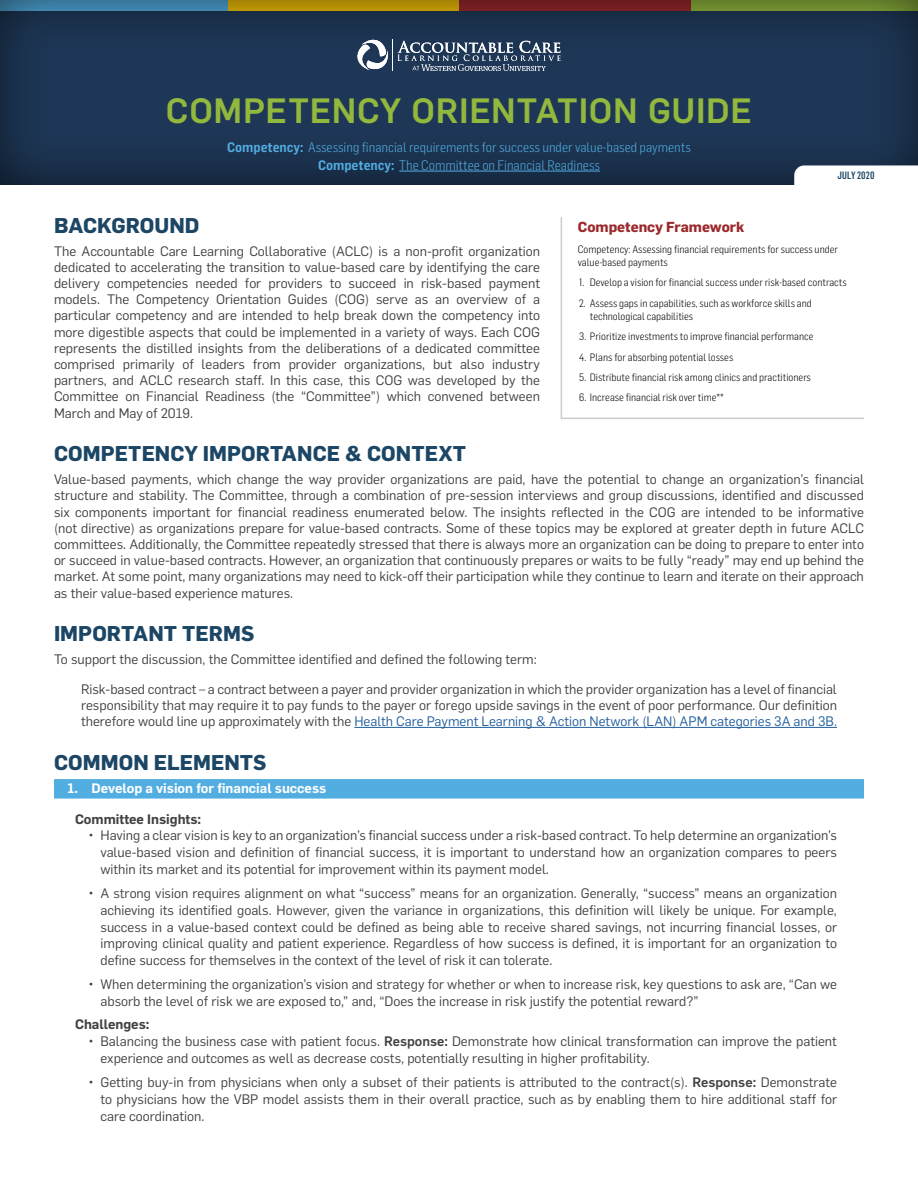
<style>
.page{position:relative;width:918px;height:1188px;background:#fff}
.page>*{position:absolute;margin:0;border:0;box-sizing:border-box;transform-origin:0 0}
.t1{font:500 34.5px "Flama";letter-spacing:.02em;color:#92b83e}
.t2{font:700 21px "Flama";letter-spacing:.005em;color:#1c4665}
.t3{font:700 14.25px "Flama";color:#9b292c}
.t4{font:13.5px/16.2px "Flama";color:#414042;text-align:justify}
.t5{font:300 13.5px/18px "Flama Semicondensed";color:#52ade1;text-align:center}
.t6{font:600 13.5px "Flama";color:#fff}
.t7{font:600 13.5px "Flama";color:#414042}
.t8{font:300 10.5px/13.5px "Flama Semicondensed";color:#000}
.t9{font:500 10.5px "Flama Condensed";letter-spacing:.02em;color:#1c4665}
.s1{font-weight:600}
.s2{color:#215e9e}
.s3{font-weight:500}
</style>
<div class="page">
<div style="left:0;top:0;width:918px;height:195px;background:#242424;opacity:.75"></div>
<svg style="left:794px;top:165px;width:124px;height:20px"></svg>
<hr style="left:354px;top:727px;width:483px;height:1px;background:#215e9e">
<div style="left:54px;top:779px;width:810px;height:20px;background:#52ade1"></div>
<hr style="left:399px;top:171px;width:201px;height:1px;background:#52ade1">
<svg style="left:560px;top:217px;width:304px;height:202px"></svg>
<svg style="left:354px;top:34px;width:36px;height:37px"></svg>
<svg style="left:398px;top:41px;width:163px;height:30px;background:#50637b"></svg>
<hr style="left:393px;top:40px;width:1px;height:31px;background:#fff">
<h1 class="t1" style="left:166px;top:86px;width:588px">COMPETENCY ORIENTATION GUIDE</h1>
<p class="t5" style="left:227px;top:137px;width:465px"><span class="s1">Competency:</span> Assessing financial requirements for success under value-based payments<br><span class="s1">Competency:</span> The Committee on Financial Readiness</p>
<p class="t9" style="left:837px;top:169px;width:39px">JULY 2020</p>
<h2 class="t2" style="left:54px;top:210px;width:147px">BACKGROUND</h2>
<p class="t4" style="left:54px;top:242px;width:488px">The Accountable Care Learning Collaborative (ACLC) is a non-profit organization dedicated to accelerating the transition to value-based care by identifying the care delivery competencies needed for providers to succeed in risk-based payment models. The Competency Orientation Guides (COG) serve as an overview of a particular competency and are intended to help break down the competency into more digestible aspects that could be implemented in a variety of ways. Each COG represents the distilled insights from the deliberations of a dedicated committee comprised primarily of leaders from provider organizations, but also industry partners, and ACLC research staff. In this case, this COG was developed by the Committee on Financial Readiness (the “Committee”) which convened between March and May of 2019.</p>
<h2 class="t2" style="left:54px;top:438px;width:414px">COMPETENCY IMPORTANCE &amp; CONTEXT</h2>
<p class="t4" style="left:54px;top:470px;width:812px">Value-based payments, which change the way provider organizations are paid, have the potential to change an organization’s financial structure and stability. The Committee, through a combination of pre-session interviews and group discussions, identified and discussed six components important for financial readiness enumerated below. The insights reflected in the COG are intended to be informative (not directive) as organizations prepare for value-based contracts. Some of these topics may be explored at greater depth in future ACLC committees. Additionally, the Committee repeatedly stressed that there is always more an organization can be doing to prepare to enter into or succeed in value-based contracts. However, an organization that continuously prepares or waits to be fully “ready” may end up behind the market. At some point, many organizations may need to kick-off their participation while they continue to learn and iterate on their approach as their value-based experience matures.</p>
<h2 class="t2" style="left:54px;top:618px;width:202px">IMPORTANT TERMS</h2>
<p class="t4" style="left:81px;top:643px;width:757px;line-height:29.7px;text-indent:-27px">To support the discussion, the Committee identified and defined the following term:<br>Risk-based contract – a contract between a payer and provider organization in which the provider organization has a level of financial</p>
<p class="t4" style="left:81px;top:696px;width:758px">responsibility that may require it to pay funds to the payer or forego upside savings in the event of poor performance. Our definition therefore would line up approximately with the <span class="s2">Health Care Payment Learning &amp; Action Network (LAN) APM categories 3A and 3B.</span></p>
<h2 class="t2" style="left:54px;top:747px;width:214px">COMMON ELEMENTS</h2>
<p class="t6" style="left:68px;top:779px;width:260px">1. Develop a vision for financial success</p>
<p class="t7" style="left:75px;top:809px;width:128px">Committee Insights:</p>
<p class="t4" style="left:101px;top:826px;width:738px;line-height:16.8px;text-indent:-12px">• Having a clear vision is key to an organization’s financial success under a risk-based contract. To help determine an organization’s value-based vision and definition of financial success, it is important to understand how an organization compares to peers within its market and its potential for improvement within its payment model.</p>
<p class="t4" style="left:101px;top:884px;width:738px;line-height:16.8px;text-indent:-12px">• A strong vision requires alignment on what “success” means for an organization. Generally, “success” means an organization achieving its identified goals. However, given the variance in organizations, this definition will likely be unique. For example, success in a value-based context could be defined as being able to receive shared savings, not incurring financial losses, or improving clinical quality and patient experience. Regardless of how success is defined, it is important for an organization to define success for themselves in the context of the level of risk it can tolerate.</p>
<p class="t4" style="left:101px;top:975px;width:738px;line-height:16.8px;text-indent:-12px">• When determining the organization’s vision and strategy for whether or when to increase risk, key questions to ask are, “Can we absorb the level of risk we are exposed to,” and, “Does the increase in risk justify the potential reward?”</p>
<p class="t7" style="left:75px;top:1015px;width:76px">Challenges:</p>
<p class="t4" style="left:101px;top:1032px;width:738px;line-height:16.8px;text-indent:-12px">• Balancing the business case with patient focus. <span class="s3">Response:</span> Demonstrate how clinical transformation can improve the patient experience and outcomes as well as decrease costs, potentially resulting in higher profitability.</p>
<p class="t4" style="left:101px;top:1073px;width:738px;line-height:16.8px;text-indent:-12px">• Getting buy-in from physicians when only a subset of their patients is attributed to the contract(s). <span class="s3">Response:</span> Demonstrate to physicians how the VBP model assists them in their overall practice, such as by enabling them to hire additional staff for care coordination.</p>
<p class="t3" style="left:578px;top:217px;width:168px">Competency Framework</p>
<p class="t8" style="left:578px;top:242px;width:262px">Competency: Assessing financial requirements for success under value-based payments</p>
<p class="t8" style="left:579px;top:275px;width:269px">1. Develop a vision for financial success under risk-based contracts</p>
<p class="t8" style="left:590px;top:296px;width:224px;text-indent:-10px">2. Assess gaps in capabilities, such as workforce skills and technological capabilities</p>
<p class="t8" style="left:579px;top:329px;width:236px">3. Prioritize investments to improve financial performance</p>
<p class="t8" style="left:579px;top:350px;width:156px">4. Plans for absorbing potential losses</p>
<p class="t8" style="left:579px;top:370px;width:233px">5. Distribute financial risk among clinics and practitioners</p>
<p class="t8" style="left:579px;top:390px;width:146px">6. Increase financial risk over time**</p>
</div>
